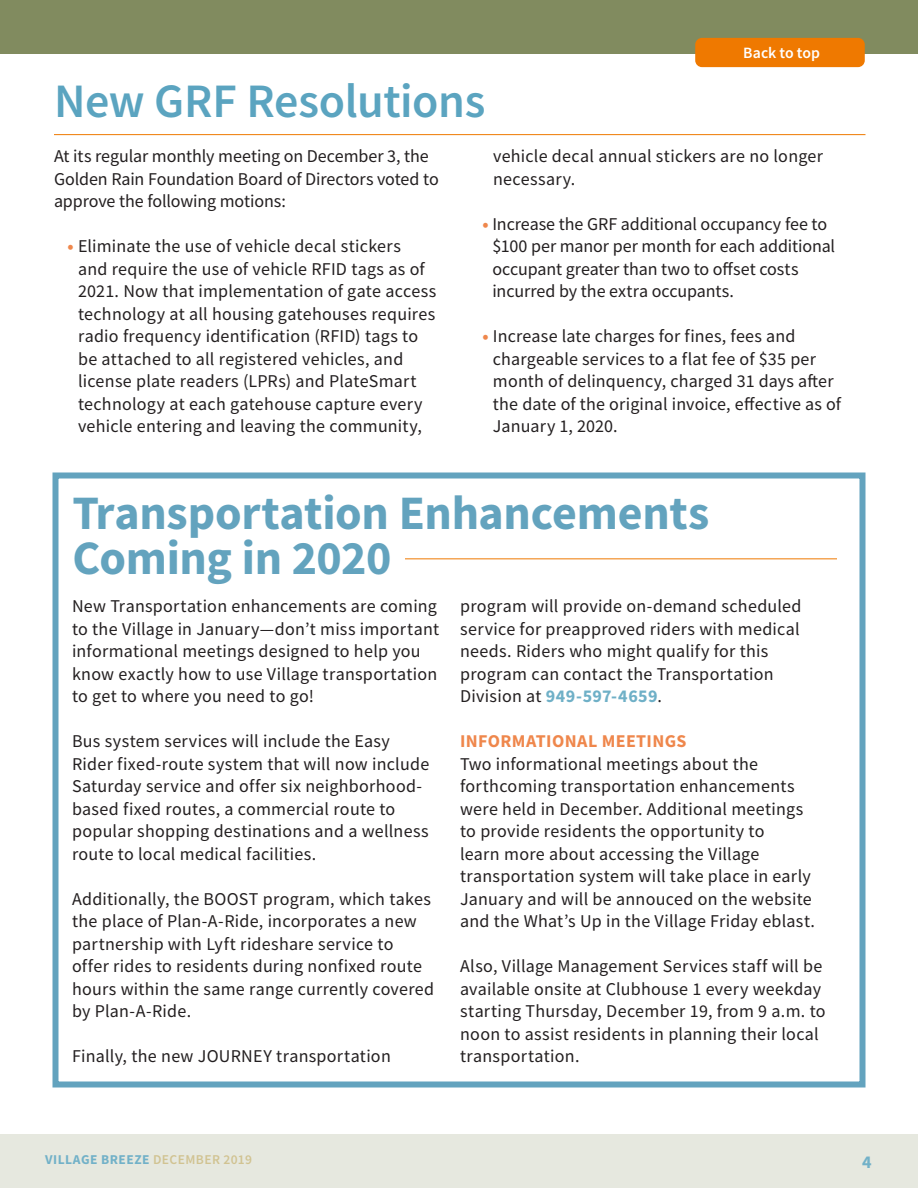
<style>
.page{position:relative;width:918px;height:1188px;background:#fff}
.page>*{position:absolute;margin:0;border:0;box-sizing:border-box;transform-origin:0 0}
.t1{font:700 48px/45px "Source Sans Pro";letter-spacing:-.005em;color:#63a3be}
.t2{font:600 48px "Source Sans Pro";letter-spacing:-.01em;color:#5ba4c0}
.t3{font:18px/22.5px "Source Sans Pro";letter-spacing:.015em;color:#231f20}
.t4{font:18px/22.5px "Source Sans Pro";letter-spacing:-.005em;color:#231f20}
.t5{font:700 18px "Source Sans Pro";letter-spacing:.02em;color:#ef874c}
.t6{font:700 18px "Source Sans Pro";color:#72b1c8}
.Index_List{font:600 15.75px "Source Sans Pro";color:#fff}
.t7{font:700 13.5px "Source Sans Pro";letter-spacing:.04em;color:#72b1c8}
.s1{font-weight:700;color:#ef874c}
.s2{font-weight:700;color:#6fb0c7}
.s3{font-weight:600;color:#d1c392}
</style>
<div class="page">
<div style="left:0;top:1134px;width:918px;height:54px;background:#e6e8df"></div>
<div style="left:0;top:0;width:918px;height:54px;background:#818b5f"></div>
<hr style="left:54px;top:134px;width:812px;height:1px;background:#ef7900">
<div style="left:52px;top:472px;width:814px;height:616px;border:6px solid #63a3be"></div>
<hr style="left:405px;top:558px;width:432px;height:1px;background:#ef7900">
<div style="left:695px;top:38px;width:170px;height:29px;background:#ef7900;border-radius:7px"></div>
<p class="t2" style="left:54px;top:70px;width:433px">New GRF Resolutions</p>
<p class="Index_List" style="left:743px;top:43px;width:78px">Back to top</p>
<p class="t4" style="left:54px;top:145px;width:386px">At its regular monthly meeting on December 3, the<br>Golden Rain Foundation Board of Directors voted to approve the following motions:</p>
<p class="t3" style="left:78px;top:235px;width:360px;text-indent:-11px"><span class="s1">•</span> Eliminate the use of vehicle decal stickers<br>and require the use of vehicle RFID tags as of 2021. Now that implementation of gate access technology at all housing gatehouses requires radio frequency identification (RFID) tags to be attached to all registered vehicles, and license plate readers (LPRs) and PlateSmart technology at each gatehouse capture every vehicle entering and leaving the community,</p>
<p class="t3" style="left:493px;top:145px;width:331px">vehicle decal annual stickers are no longer necessary.</p>
<p class="t4" style="left:492px;top:212px;width:344px;text-indent:-10px"><span class="s1">•</span> Increase the GRF additional occupancy fee to $100 per manor per month for each additional occupant greater than two to offset costs incurred by the extra occupants.</p>
<p class="t3" style="left:493px;top:325px;width:350px;text-indent:-10px"><span class="s1">•</span> Increase late charges for fines, fees and chargeable services to a flat fee of $35 per month of delinquency, charged 31 days after the date of the original invoice, effective as of January 1, 2020.</p>
<p class="t1" style="left:72px;top:490px;width:639px">Transportation Enhancements<br>Coming in 2020</p>
<p class="t3" style="left:72px;top:595px;width:369px">New Transportation enhancements are coming to the Village in January—don’t miss important informational meetings designed to help you know exactly how to use Village transportation to get to where you need to go!</p>
<p class="t3" style="left:72px;top:730px;width:359px">Bus system services will include the Easy Rider fixed-route system that will now include Saturday service and offer six neighborhood&shy;based fixed routes, a commercial route to popular shopping destinations and a wellness route to local medical facilities.</p>
<p class="t3" style="left:72px;top:887px;width:364px">Additionally, the BOOST program, which takes the place of Plan-A-Ride, incorporates a new partnership with Lyft rideshare service to offer rides to residents during nonfixed route hours within the same range currently covered by Plan-A-Ride.</p>
<p class="t3" style="left:72px;top:1045px;width:320px">Finally, the new JOURNEY transportation</p>
<p class="t3" style="left:460px;top:595px;width:343px">program will provide on-demand scheduled service for preapproved riders with medical needs. Riders who might qualify for this program can contact the Transportation Division at <span class="s2">949-597-4659</span>.</p>
<p class="t5" style="left:460px;top:729px;width:228px">INFORMATIONAL MEETINGS</p>
<p class="t3" style="left:460px;top:752px;width:356px">Two informational meetings about the forthcoming transportation enhancements were held in December. Additional meetings to provide residents the opportunity to<br>learn more about accessing the Village transportation system will take place in early January and will be annouced on the website and the What’s Up in the Village Friday eblast.</p>
<p class="t3" style="left:460px;top:955px;width:367px">Also, Village Management Services staff will be available onsite at Clubhouse 1 every weekday starting Thursday, December 19, from 9 a.m. to noon to assist residents in planning their local transportation.</p>
<p class="t7" style="left:45px;top:1151px;width:209px">VILLAGE BREEZE <span class="s3">DECEMBER 2019</span></p>
<p class="t6" style="left:862px;top:1150px;width:11px">4</p>
</div>
